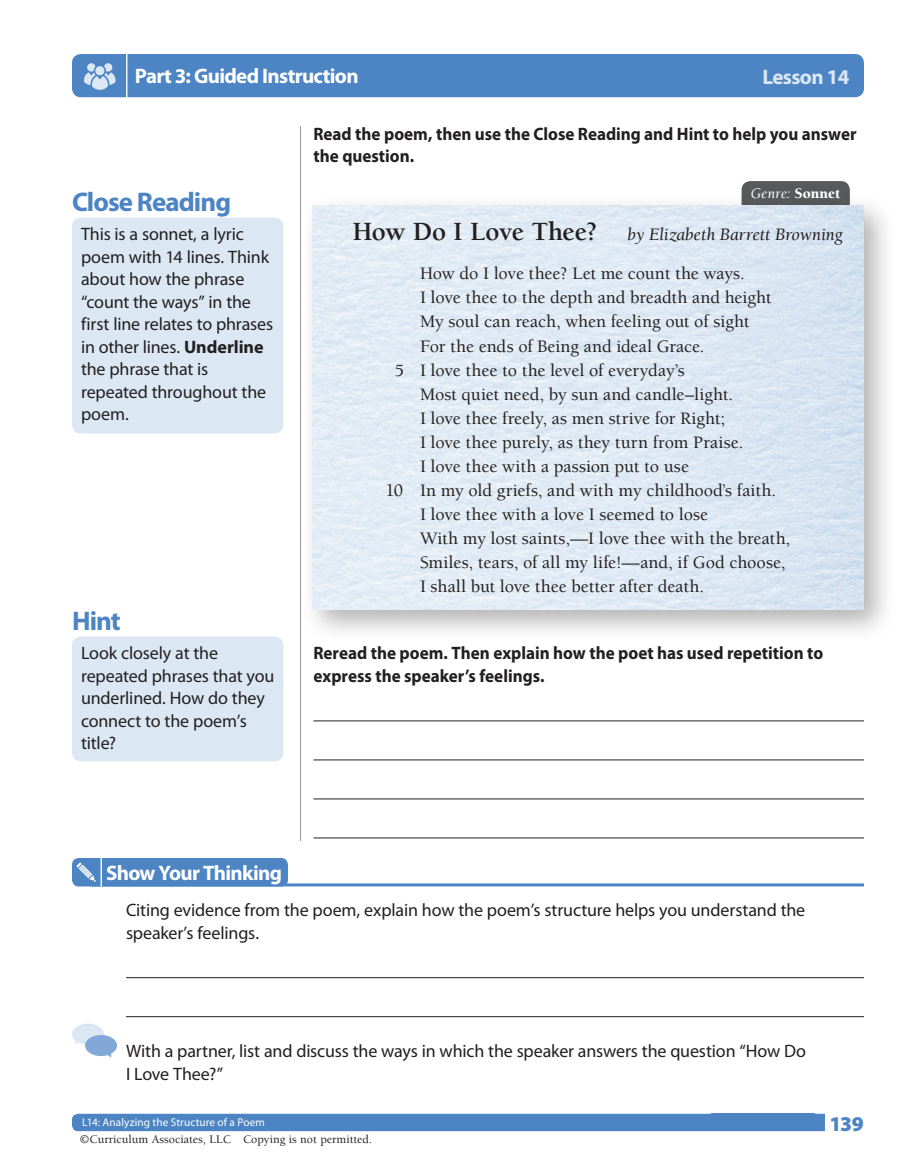
<style>
.page{position:relative;width:918px;height:1175px;background:#fff}
.page>*{position:absolute;margin:0;border:0;box-sizing:border-box;transform-origin:0 0}
.t1{font:700 27px "Myriad Pro";letter-spacing:-.035em;color:#4c84c4}
.t2{font:700 21px "Myriad Pro";letter-spacing:-.035em;color:#fff}
.t3{font:700 21px "Myriad Pro";letter-spacing:-.03em;color:#dbe8f4}
.t4{font:900 21px "Myriad Pro";color:#4c84c4}
.t5{font:500 18px/39px "Berkeley Std";color:#231f20}
.t6{font:18px/22.5px "Myriad Pro";letter-spacing:-.01em;color:#231f20}
.t7{font:700 18px/22.5px "Myriad Pro";color:#231f20;scale:.95 1}
.t8{font:italic 15px "Berkeley Std";letter-spacing:-.005em;color:#fff}
.t9{font:500 12px "Berkeley Std";color:#231f20}
.t10{font:11.25px "Myriad Pro";letter-spacing:.01em;color:#fff}
.s1{font-weight:700}
.s2{font-weight:900;font-style:normal}
.s3{font-weight:700;font-size:27px}
.s4{font-weight:400;font-style:italic}
</style>
<div class="page">
<div style="left:72px;top:54px;width:792px;height:43px;background:#4c84c4;border-radius:9px"></div>
<hr style="left:126px;top:54px;width:2px;height:44px;background:#eef5fa">
<svg style="left:84px;top:63px;width:32px;height:27px"></svg>
<div style="left:72px;top:1113px;width:787px;height:18px;background:#4c84c4;border-radius:6px"></div>
<div style="left:825px;top:1112px;width:39px;height:21px;background:#fff"></div>
<div style="left:742px;top:181px;width:108px;height:47px;background:#58595b;border-radius:9px"></div>
<hr style="left:91px;top:883px;width:773px;height:3px;background:#4c84c4">
<div style="left:72px;top:858px;width:216px;height:28px;background:#4c84c4;border-radius:7px"></div>
<hr style="left:100px;top:858px;width:2px;height:28px;background:#eef5fa">
<svg style="left:77px;top:862px;width:19px;height:19px"></svg>
<hr style="left:314px;top:720px;width:550px;height:1px;background:#231f20">
<hr style="left:314px;top:759px;width:550px;height:1px;background:#231f20">
<hr style="left:314px;top:798px;width:550px;height:1px;background:#231f20">
<hr style="left:314px;top:837px;width:550px;height:1px;background:#231f20">
<hr style="left:126px;top:977px;width:738px;height:1px;background:#231f20">
<hr style="left:126px;top:1016px;width:738px;height:1px;background:#231f20">
<svg style="left:72px;top:1023px;width:45px;height:34px"></svg>
<div style="left:301px;top:193px;width:596px;height:450px;background:#231f20;opacity:.35"></div>
<img style="left:313px;top:206px;width:551px;height:403px">
<div style="left:72px;top:218px;width:212px;height:215px;background:#dbe8f4;border-radius:9px"></div>
<div style="left:72px;top:636px;width:212px;height:125px;background:#dbe8f4;border-radius:9px"></div>
<hr style="left:300px;top:126px;width:1px;height:715px;background:#939698">
<p class="t2" style="left:135px;top:64px;width:225px">Part 3: Guided Instruction</p>
<p class="t3" style="left:763px;top:65px;width:88px">Lesson 14</p>
<h1 class="t1" style="left:72px;top:187px;width:161px">Close Reading</h1>
<p class="t6" style="left:81px;top:223px;width:194px">This is a sonnet, a lyric poem with 14 lines. Think about how the phrase “count the ways” in the first line relates to phrases in other lines. <span class="s1">Underline </span>the phrase that is repeated throughout the poem.</p>
<h1 class="t1" style="left:72px;top:606px;width:50px">Hint</h1>
<p class="t6" style="left:81px;top:642px;width:195px">Look closely at the repeated phrases that you underlined. How do they connect to the poem’s title?</p>
<p class="t7" style="left:314px;top:122px;width:573px">Read the poem, then use the Close Reading and Hint to help you answer the question.</p>
<p class="t8" style="left:751px;top:185px;width:91px">Genre: <span class="s2">Sonnet</span></p>
<p class="t5" style="left:420px;top:216px;width:424px;text-indent:-67px"><span class="s3">How Do I Love Thee?</span> <span class="s4">by Elizabeth Barrett Browning<br></span>How do I love thee? Let me count the ways.</p>
<p class="t5" style="left:420px;top:279px;width:353px">I love thee to the depth and breadth and height</p>
<p class="t5" style="left:420px;top:303px;width:331px">My soul can reach, when feeling out of sight</p>
<p class="t5" style="left:420px;top:327px;width:286px">For the ends of Being and ideal Grace.</p>
<p class="t5" style="left:395px;top:351px;width:291px">5 I love thee to the level of everyday’s</p>
<p class="t5" style="left:420px;top:375px;width:315px">Most quiet need, by sun and candle–light.</p>
<p class="t5" style="left:420px;top:399px;width:307px">I love thee freely, as men strive for Right;</p>
<p class="t5" style="left:420px;top:423px;width:325px">I love thee purely, as they turn from Praise.</p>
<p class="t5" style="left:420px;top:447px;width:270px">I love thee with a passion put to use</p>
<p class="t5" style="left:385px;top:471px;width:392px">10 In my old griefs, and with my childhood’s faith.</p>
<p class="t5" style="left:420px;top:494px;width:290px">I love thee with a love I seemed to lose</p>
<p class="t5" style="left:420px;top:518px;width:372px">With my lost saints,—I love thee with the breath,</p>
<p class="t5" style="left:420px;top:542px;width:367px">Smiles, tears, of all my life!—and, if God choose,</p>
<p class="t5" style="left:420px;top:566px;width:286px">I shall but love thee better after death.</p>
<p class="t7" style="left:314px;top:642px;width:538px">Reread the poem. Then explain how the poet has used repetition to express the speaker’s feelings.</p>
<p class="t2" style="left:106px;top:861px;width:177px">Show Your Thinking</p>
<p class="t6" style="left:126px;top:899px;width:681px">Citing evidence from the poem, explain how the poem’s structure helps you understand the speaker’s feelings.</p>
<p class="t6" style="left:126px;top:1040px;width:682px">With a partner, list and discuss the ways in which the speaker answers the question “How Do<br>I Love Thee?”</p>
<p class="t10" style="left:82px;top:1116px;width:184px">L14: Analyzing the Structure of a Poem</p>
<p class="t4" style="left:829px;top:1111px;width:36px">139</p>
<p class="t9" style="left:80px;top:1132px;width:294px">©Curriculum Associates, LLC Copying is not permitted.</p>
</div>
